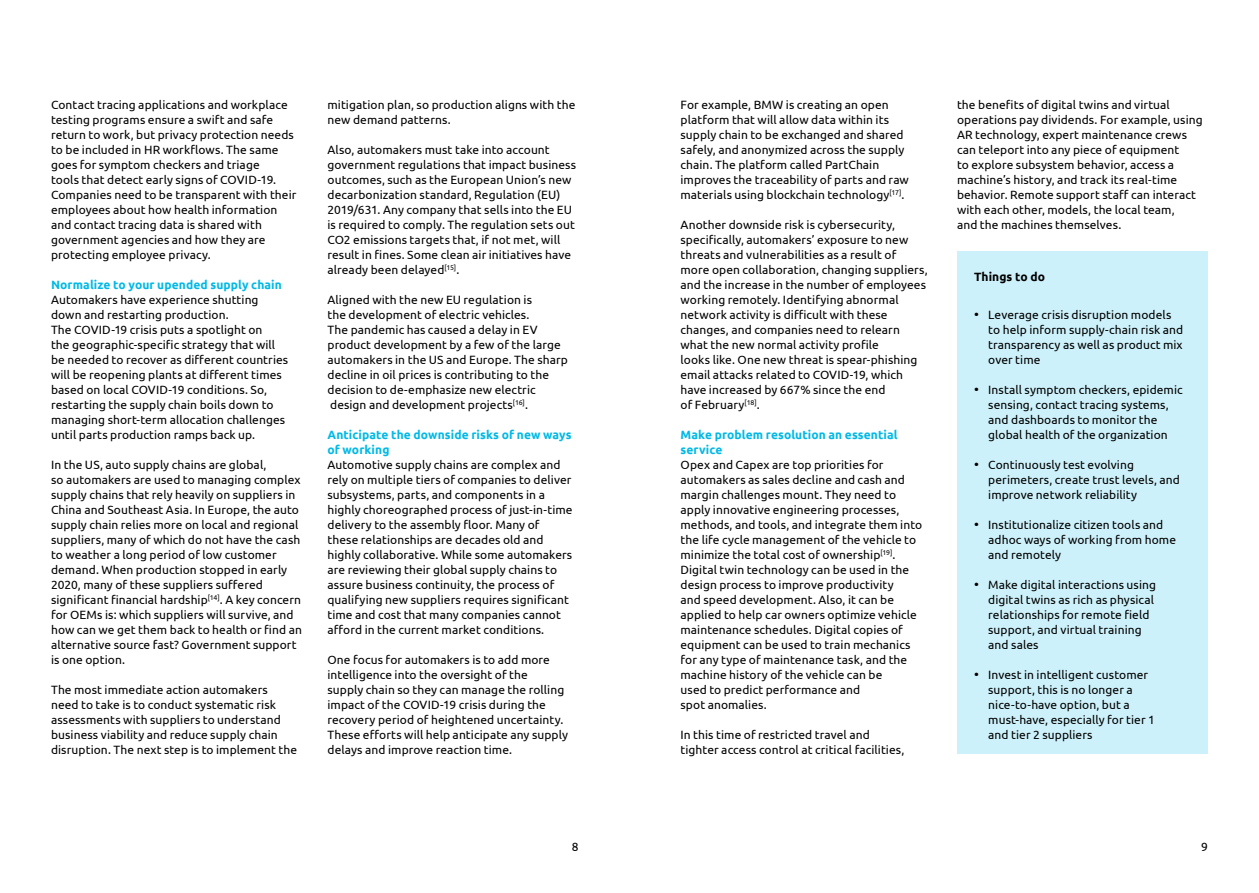
<style>
.page{position:relative;width:1259px;height:893px;background:#fff}
.page>*{position:absolute;margin:0;border:0;box-sizing:border-box;transform-origin:0 0}
.t1{font:12px/15px "Ubuntu";letter-spacing:.005em;color:#000}
.t2{font:700 12px/15px "Ubuntu";letter-spacing:.01em;color:#00b9e7}
.t3{font:700 12px "Ubuntu";letter-spacing:.01em;color:#000}
.s1{font-size:13.5px}
</style>
<div class="page">
<div style="left:957px;top:251px;width:251px;height:503px;background:#cdf1fa"></div>
<p class="t1" style="left:51px;top:96px;width:247px">Contact tracing applications and workplace testing programs ensure a swift and safe return to work, but privacy protection needs to be included in HR workflows. The same goes for symptom checkers and triage<br>tools that detect early signs of COVID-19.<br>Companies need to be transparent with their employees about how health information and contact tracing data is shared with government agencies and how they are protecting employee privacy.</p>
<p class="t2" style="left:51px;top:277px;width:232px">Normalize to your upended supply chain</p>
<p class="t1" style="left:51px;top:291px;width:239px">Automakers have experience shutting down and restarting production.<br>The COVID-19 crisis puts a spotlight on<br>the geographic-specific strategy that will be needed to recover as different countries will be reopening plants at different times based on local COVID-19 conditions. So, restarting the supply chain boils down to managing short-term allocation challenges until parts production ramps back up.</p>
<p class="t1" style="left:51px;top:456px;width:252px">In the US, auto supply chains are global,<br>so automakers are used to managing complex supply chains that rely heavily on suppliers in China and Southeast Asia. In Europe, the auto supply chain relies more on local and regional suppliers, many of which do not have the cash to weather a long period of low customer demand. When production stopped in early 2020, many of these suppliers suffered significant financial hardship<sup>[14]</sup>. A key concern for OEMs is: which suppliers will survive, and how can we get them back to health or find an alternative source fast? Government support is one option.</p>
<p class="t1" style="left:51px;top:681px;width:247px">The most immediate action automakers need to take is to conduct systematic risk assessments with suppliers to understand business viability and reduce supply chain disruption. The next step is to implement the</p>
<p class="t1" style="left:327px;top:96px;width:249px">mitigation plan, so production aligns with the new demand patterns.</p>
<p class="t1" style="left:327px;top:141px;width:250px">Also, automakers must take into account government regulations that impact business outcomes, such as the European Union’s new decarbonization standard, Regulation (EU)<br>2019/631. Any company that sells into the EU is required to comply. The regulation sets out CO2 emissions targets that, if not met, will result in fines. Some clean air initiatives have already been delayed<sup>[15]</sup>.</p>
<p class="t1" style="left:327px;top:291px;width:242px">Aligned with the new EU regulation is<br>the development of electric vehicles.<br>The pandemic has caused a delay in EV product development by a few of the large automakers in the US and Europe. The sharp decline in oil prices is contributing to the decision to de-emphasize new electric design and development projects<sup>[16]</sup>.</p>
<p class="t2" style="left:327px;top:427px;width:246px">Anticipate the downside risks of new ways of working</p>
<p class="t1" style="left:327px;top:456px;width:247px">Automotive supply chains are complex and rely on multiple tiers of companies to deliver subsystems, parts, and components in a highly choreographed process of just-in-time delivery to the assembly floor. Many of these relationships are decades old and highly collaborative. While some automakers are reviewing their global supply chains to assure business continuity, the process of qualifying new suppliers requires significant time and cost that many companies cannot afford in the current market conditions.</p>
<p class="t1" style="left:327px;top:651px;width:242px">One focus for automakers is to add more intelligence into the oversight of the<br>supply chain so they can manage the rolling impact of the COVID-19 crisis during the recovery period of heightened uncertainty.<br>These efforts will help anticipate any supply delays and improve reaction time.</p>
<p class="t1" style="left:680px;top:96px;width:230px">For example, BMW is creating an open platform that will allow data within its supply chain to be exchanged and shared safely, and anonymized across the supply chain. The platform called PartChain improves the traceability of parts and raw materials using blockchain technology<sup>[17]</sup>.</p>
<p class="t1" style="left:680px;top:216px;width:249px">Another downside risk is cybersecurity, specifically, automakers’ exposure to new threats and vulnerabilities as a result of more open collaboration, changing suppliers, and the increase in the number of employees working remotely. Identifying abnormal network activity is difficult with these changes, and companies need to relearn what the new normal activity profile<br>looks like. One new threat is spear-phishing email attacks related to COVID-19, which have increased by 667% since the end<br>of February<sup>[18]</sup>.</p>
<p class="t2" style="left:680px;top:427px;width:219px">Make problem resolution an essential service</p>
<p class="t1" style="left:680px;top:456px;width:243px">Opex and Capex are top priorities for automakers as sales decline and cash and margin challenges mount. They need to apply innovative engineering processes, methods, and tools, and integrate them into the life cycle management of the vehicle to minimize the total cost of ownership<sup>[19]</sup>.<br>Digital twin technology can be used in the design process to improve productivity<br>and speed development. Also, it can be applied to help car owners optimize vehicle maintenance schedules. Digital copies of equipment can be used to train mechanics for any type of maintenance task, and the machine history of the vehicle can be<br>used to predict performance and<br>spot anomalies.</p>
<p class="t1" style="left:680px;top:726px;width:225px">In this time of restricted travel and tighter access control at critical facilities,</p>
<p class="t1" style="left:957px;top:96px;width:247px">the benefits of digital twins and virtual operations pay dividends. For example, using AR technology, expert maintenance crews can teleport into any piece of equipment<br>to explore subsystem behavior, access a machine’s history, and track its real-time behavior. Remote support staff can interact with each other, models, the local team,<br>and the machines themselves.</p>
<p class="t3" style="left:974px;top:269px;width:72px">Things to do</p>
<p class="t1" style="left:988px;top:306px;width:197px;text-indent:-14px"><span class="s1">•</span> Leverage crisis disruption models to help inform supply-chain risk and transparency as well as product mix over time</p>
<p class="t1" style="left:988px;top:381px;width:196px;text-indent:-14px"><span class="s1">•</span> Install symptom checkers, epidemic sensing, contact tracing systems, and dashboards to monitor the global health of the organization</p>
<p class="t1" style="left:988px;top:456px;width:193px;text-indent:-14px"><span class="s1">•</span> Continuously test evolving perimeters, create trust levels, and improve network reliability</p>
<p class="t1" style="left:988px;top:516px;width:189px;text-indent:-14px"><span class="s1">•</span> Institutionalize citizen tools and adhoc ways of working from home and remotely</p>
<p class="t1" style="left:988px;top:576px;width:169px;text-indent:-14px"><span class="s1">•</span> Make digital interactions using digital twins as rich as physical relationships for remote field support, and virtual training and sales</p>
<p class="t1" style="left:988px;top:666px;width:168px;text-indent:-14px"><span class="s1">•</span> Invest in intelligent customer support, this is no longer a nice-to-have option, but a must-have, especially for tier 1 and tier 2 suppliers</p>
<p class="t1" style="left:571px;top:839px;width:8px">8</p>
<p class="t1" style="left:1201px;top:839px;width:8px">9</p>
</div>
